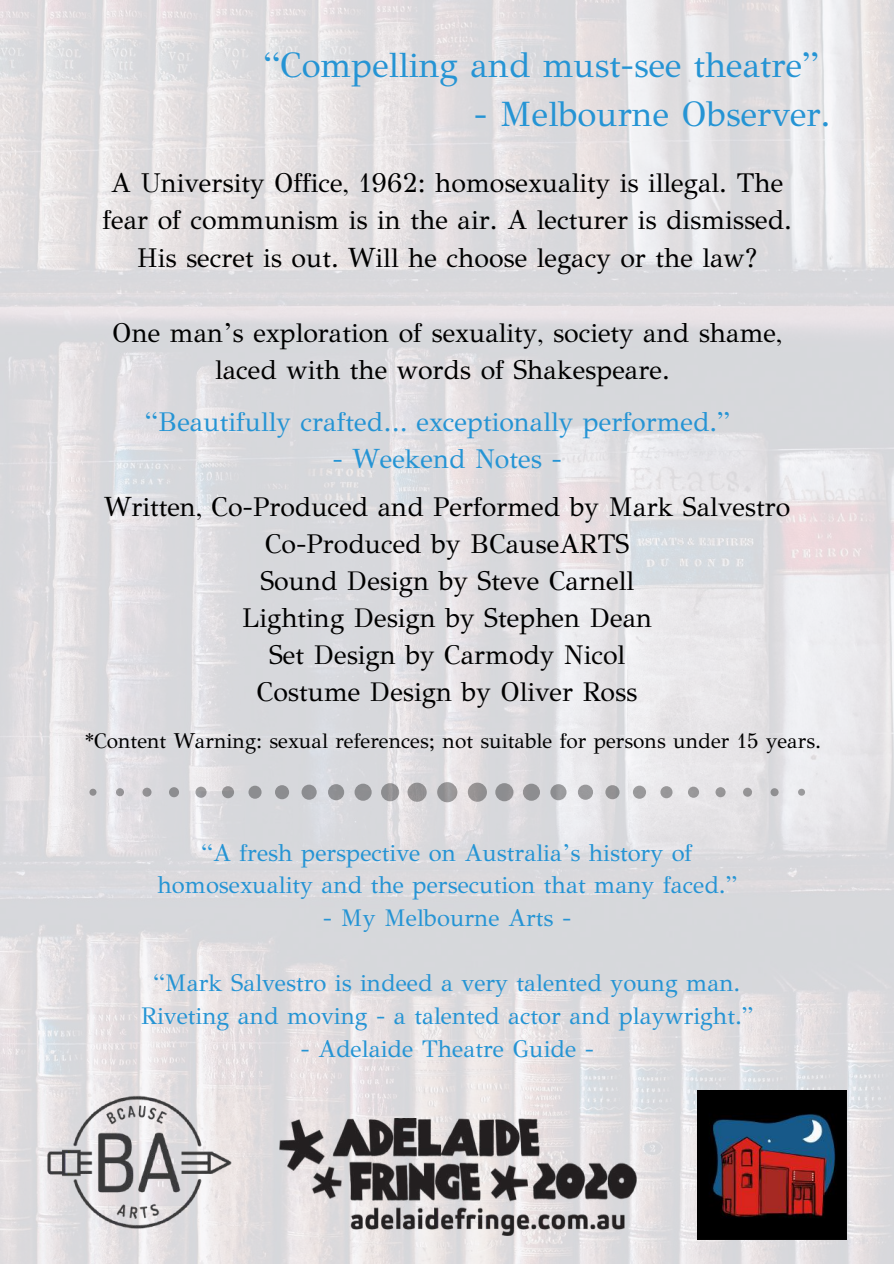
<style>
.page{position:relative;width:894px;height:1264px;background:#fff}
.page>*{position:absolute;margin:0;border:0;box-sizing:border-box;transform-origin:0 0}
.t1{font:35.1px "GFS Didot";color:#2594d4}
.t2{font:27px/37.2px "GFS Didot";color:#000;text-align:center}
.t3{font:27px "GFS Didot";color:#2594d4}
.t4{font:24px/32.7px "GFS Didot";color:#2594d4;text-align:center}
.t5{font:21px "GFS Didot";color:#000}
</style>
<div class="page">
<img style="left:0;top:0;width:893px;height:1263px">
<svg style="left:89px;top:782px;width:715px;height:20px;background:#cac9cc"></svg>
<img style="left:31px;top:1059px;width:208px;height:204px">
<img style="left:279px;top:1118px;width:357px;height:117px">
<img style="left:697px;top:1090px;width:148px;height:149px">
<p class="t1" style="left:264px;top:44px;width:555px">“Compelling and must-see theatre”</p>
<p class="t1" style="left:474px;top:93px;width:358px">- Melbourne Observer.</p>
<p class="t2" style="left:102px;top:164px;width:690px">A University Office, 1962: homosexuality is illegal. The fear of communism is in the air. A lecturer is dismissed.<br>His secret is out. Will he choose legacy or the law?</p>
<p class="t2" style="left:112px;top:314px;width:671px">One man’s exploration of sexuality, society and shame, laced with the words of Shakespeare.</p>
<p class="t3" style="left:145px;top:405px;width:585px">“Beautifully crafted… exceptionally performed.”</p>
<p class="t3" style="left:332px;top:442px;width:231px">- Weekend Notes -</p>
<p class="t2" style="left:104px;top:488px;width:687px">Written, Co-Produced and Performed by Mark Salvestro Co-Produced by BCauseARTS<br>Sound Design by Steve Carnell<br>Lighting Design by Stephen Dean<br>Set Design by Carmody Nicol<br>Costume Design by Oliver Ross</p>
<p class="t5" style="left:86px;top:728px;width:736px">*Content Warning: sexual references; not suitable for persons under 15 years.</p>
<p class="t4" style="left:157px;top:836px;width:580px">“A fresh perspective on Australia’s history of homosexuality and the persecution that many faced.”</p>
<p class="t4" style="left:323px;top:901px;width:250px">- My Melbourne Arts -</p>
<p class="t4" style="left:141px;top:967px;width:613px">“Mark Salvestro is indeed a very talented young man.<br>Riveting and moving - a talented actor and playwright.”</p>
<p class="t4" style="left:300px;top:1032px;width:295px">- Adelaide Theatre Guide -</p>
</div>
